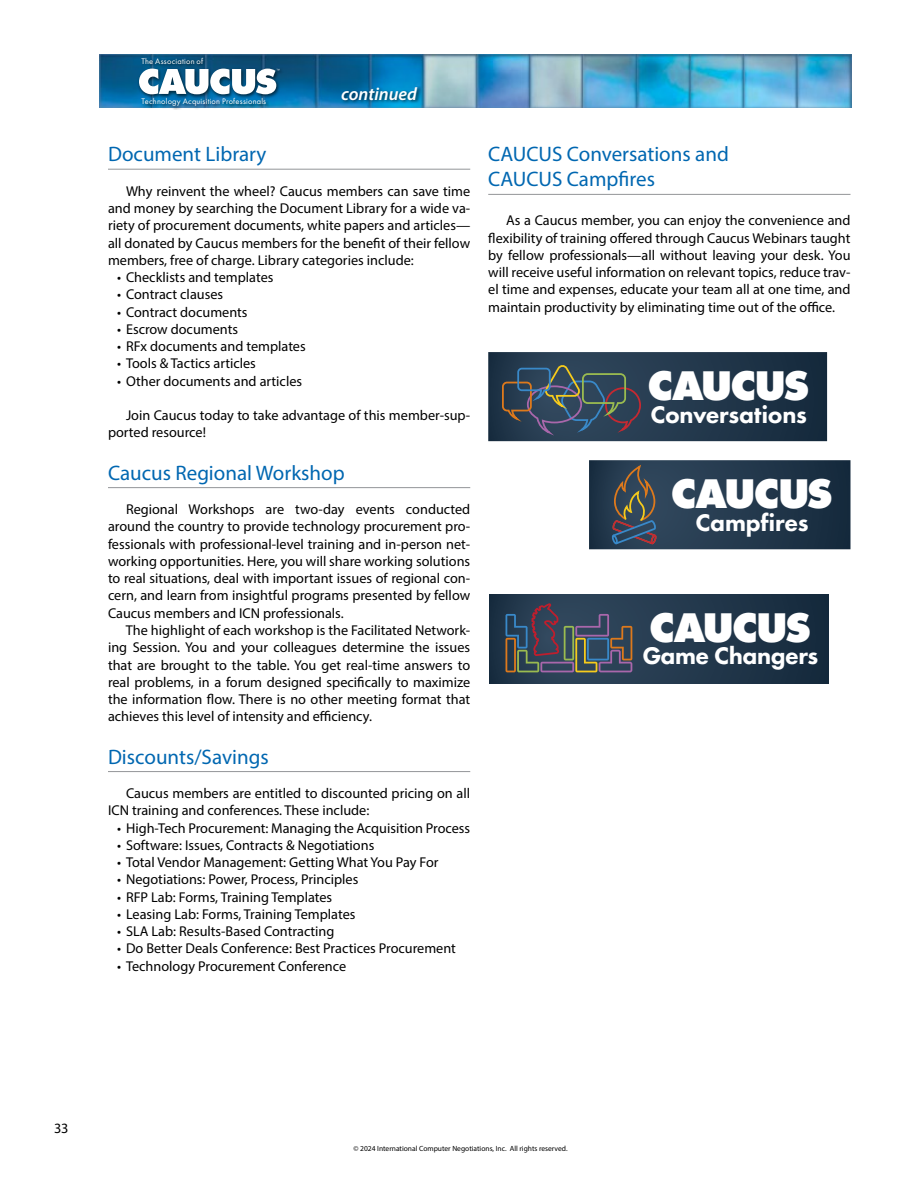
<style>
.page{position:relative;width:918px;height:1188px;background:#fff}
.page>*{position:absolute;margin:0;border:0;box-sizing:border-box;transform-origin:0 0}
.t1{font:800 43.05px "Futura PT";letter-spacing:-.055em;color:#fff}
.t2{font:800 24.9px "Futura PT";letter-spacing:-.015em;color:#fff}
.t3{font:21px/25.2px "Myriad Pro";color:#0067b1}
.t4{font:italic 600 18px "Myriad Pro";color:#fff}
.t5{font:14.25px/17.2px "Myriad Pro";color:#000;text-align:justify}
.t6{font:8.4px "Futura PT";letter-spacing:.025em;color:#fff}
.t7{font:7.5px "Myriad Pro";color:#000}
</style>
<div class="page">
<img style="left:99px;top:54px;width:753px;height:54px">
<hr style="left:108px;top:169px;width:362px;height:1px;background:#939598">
<hr style="left:108px;top:487px;width:362px;height:1px;background:#939598">
<hr style="left:108px;top:771px;width:362px;height:1px;background:#939598">
<hr style="left:488px;top:194px;width:362px;height:1px;background:#939598">
<div style="left:341px;top:86px;width:81px;height:18px;background:#000;opacity:.6"></div>
<div style="left:137px;top:56px;width:146px;height:54px;background:#000;opacity:.6"></div>
<svg style="left:139px;top:69px;width:140px;height:25px"></svg>
<svg style="left:488px;top:352px;width:339px;height:89px;background:#293d4e"></svg>
<svg style="left:589px;top:460px;width:261px;height:89px;background:#293b4d"></svg>
<svg style="left:490px;top:594px;width:339px;height:89px;background:#203549"></svg>
<svg style="left:506px;top:602px;width:126px;height:70px;background:#464e5a"></svg>
<p class="t6" style="left:141px;top:56px;width:63px">The Association of</p>
<p class="t6" style="left:141px;top:96px;width:126px">Technology Acquisition Professionals</p>
<p class="t4" style="left:341px;top:82px;width:77px">continued</p>
<h3 class="t3" style="left:108px;top:141px;width:160px">Document Library</h3>
<p class="t5" style="left:108px;top:182px;width:364px;text-indent:18px">Why reinvent the wheel? Caucus members can save time and money by searching the Document Library for a wide va&shy;riety of procurement documents, white papers and articles— all donated by Caucus members for the benefit of their fellow members, free of charge. Library categories include:</p>
<p class="t5" style="left:117px;top:268px;width:158px">• Checklists and templates</p>
<p class="t5" style="left:117px;top:286px;width:108px">• Contract clauses</p>
<p class="t5" style="left:117px;top:303px;width:132px">• Contract documents</p>
<p class="t5" style="left:117px;top:320px;width:123px">• Escrow documents</p>
<p class="t5" style="left:117px;top:337px;width:190px">• RFx documents and templates</p>
<p class="t5" style="left:117px;top:355px;width:140px">• Tools &amp; Tactics articles</p>
<p class="t5" style="left:117px;top:372px;width:187px">• Other documents and articles</p>
<p class="t5" style="left:108px;top:406px;width:364px;text-indent:18px">Join Caucus today to take advantage of this member-sup&shy;ported resource!</p>
<h3 class="t3" style="left:108px;top:460px;width:238px">Caucus Regional Workshop</h3>
<p class="t5" style="left:108px;top:501px;width:364px;text-indent:18px">Regional Workshops are two-day events conducted around the country to provide technology procurement pro&shy;fessionals with professional-level training and in-person net&shy;working opportunities. Here, you will share working solutions to real situations, deal with important issues of regional con&shy;cern, and learn from insightful programs presented by fellow Caucus members and ICN professionals.</p>
<p class="t5" style="left:108px;top:621px;width:364px;text-indent:18px">The highlight of each workshop is the Facilitated Network&shy;ing Session. You and your colleagues determine the issues that are brought to the table. You get real-time answers to real problems, in a forum designed specifically to maximize the information flow. There is no other meeting format that achieves this level of intensity and efficiency.</p>
<h3 class="t3" style="left:108px;top:744px;width:162px">Discounts/Savings</h3>
<p class="t5" style="left:108px;top:785px;width:364px;text-indent:18px">Caucus members are entitled to discounted pricing on all<br>ICN training and conferences. These include:</p>
<p class="t5" style="left:117px;top:819px;width:355px">• High-Tech Procurement: Managing the Acquisition Process</p>
<p class="t5" style="left:117px;top:836px;width:259px">• Software: Issues, Contracts &amp; Negotiations</p>
<p class="t5" style="left:117px;top:854px;width:323px">• Total Vendor Management: Getting What You Pay For</p>
<p class="t5" style="left:117px;top:871px;width:243px">• Negotiations: Power, Process, Principles</p>
<p class="t5" style="left:117px;top:888px;width:217px">• RFP Lab: Forms, Training Templates</p>
<p class="t5" style="left:117px;top:905px;width:240px">• Leasing Lab: Forms, Training Templates</p>
<p class="t5" style="left:117px;top:923px;width:219px">• SLA Lab: Results-Based Contracting</p>
<p class="t5" style="left:117px;top:940px;width:341px">• Do Better Deals Conference: Best Practices Procurement</p>
<p class="t5" style="left:117px;top:957px;width:231px">• Technology Procurement Conference</p>
<h3 class="t3" style="left:488px;top:141px;width:242px">CAUCUS Conversations and<br>CAUCUS Campfires</h3>
<p class="t5" style="left:488px;top:212px;width:364px;text-indent:18px">As a Caucus member, you can enjoy the convenience and flexibility of training offered through Caucus Webinars taught by fellow professionals—all without leaving your desk. You will receive useful information on relevant topics, reduce trav&shy;el time and expenses, educate your team all at one time, and maintain productivity by eliminating time out of the office.</p>
<h1 class="t1" style="left:648px;top:358px;width:164px">CAUCUS</h1>
<h2 class="t2" style="left:650px;top:399px;width:158px">Conversations</h2>
<h1 class="t1" style="left:671px;top:467px;width:164px">CAUCUS</h1>
<h2 class="t2" style="left:696px;top:507px;width:115px">Campfires</h2>
<h1 class="t1" style="left:649px;top:600px;width:164px">CAUCUS</h1>
<h2 class="t2" style="left:642px;top:641px;width:177px">Game Changers</h2>
<p class="t5" style="left:54px;top:1120px;width:16px">33</p>
<p class="t7" style="left:354px;top:1144px;width:216px">© 2024 International Computer Negotiations, Inc. All rights reserved.</p>
</div>
